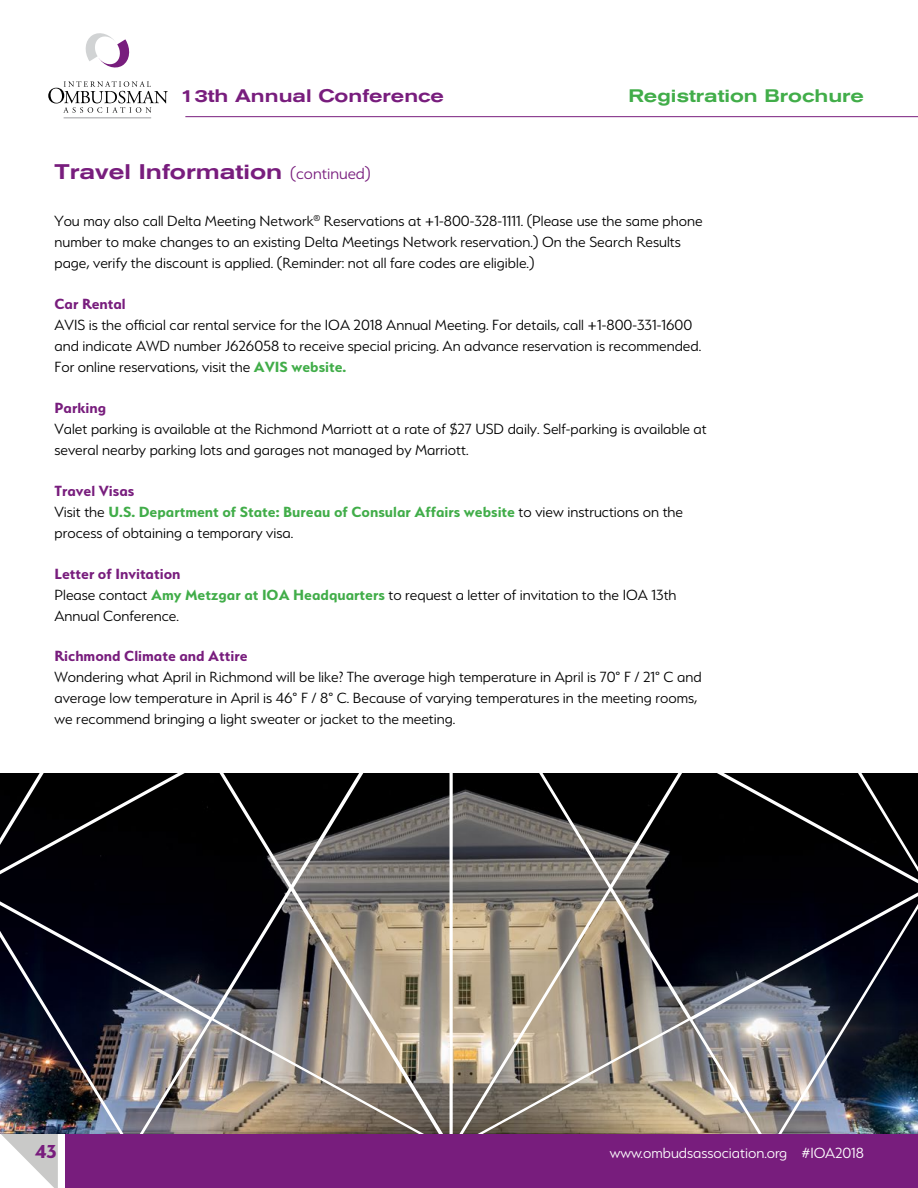
<style>
.page{position:relative;width:918px;height:1188px;background:#fff}
.page>*{position:absolute;margin:0;border:0;box-sizing:border-box;transform-origin:0 0}
.t1{font:500 expanded 21px "Akzidenz Grotesk BE";color:#781d7d}
.t2{font:700 21px "Serenity";color:#781d7d}
.t3{font:500 expanded 18px "Akzidenz Grotesk BE";color:#781d7d}
.t4{font:500 expanded 18px "Akzidenz Grotesk BE";color:#41ad49}
.t5{font:300 16.5px/21px "Serenity";color:#000}
.t6{font:700 16.5px "Serenity";color:#781d7d}
.t7{font:300 16.5px "Serenity";color:#fff}
.s1{font-family:"Serenity";font-weight:300;font-stretch:normal;font-size:18px}
.s2{font-weight:700;color:#41ad49}
.s3{font-weight:700;color:#781d7d}
</style>
<div class="page">
<div style="left:65px;top:1134px;width:853px;height:54px;background:#781d7d"></div>
<svg style="left:1px;top:1134px;width:57px;height:54px"></svg>
<svg style="left:48px;top:81px;width:120px;height:32px"></svg>
<hr style="left:64px;top:118px;width:87px;height:1px;background:#9d9fa2">
<svg style="left:85px;top:33px;width:45px;height:35px"></svg>
<hr style="left:185px;top:116px;width:733px;height:1px;background:#781d7d">
<img style="left:0;top:773px;width:918px;height:361px">
<p class="t3" style="left:181px;top:84px;width:265px">13th Annual Conference</p>
<p class="t4" style="left:628px;top:84px;width:237px">Registration Brochure</p>
<p class="t1" style="left:54px;top:158px;width:318px">Travel Information <span class="s1">(continued)</span></p>
<p class="t5" style="left:54px;top:211px;width:650px">You may also call Delta Meeting Network<sup>®</sup> Reservations at +1-800-328-1111. (Please use the same phone number to make changes to an existing Delta Meetings Network reservation.) On the Search Results page, verify the discount is applied. (Reminder: not all fare codes are eligible.)</p>
<p class="t6" style="left:54px;top:295px;width:73px">Car Rental</p>
<p class="t5" style="left:54px;top:314px;width:648px">AVIS is the official car rental service for the IOA 2018 Annual Meeting. For details, call +1-800-331-1600 and indicate AWD number J626058 to receive special pricing. An advance reservation is recommended.<br>For online reservations, visit the <span class="s2">AVIS website.</span></p>
<p class="t6" style="left:54px;top:399px;width:53px">Parking</p>
<p class="t5" style="left:54px;top:418px;width:654px">Valet parking is available at the Richmond Marriott at a rate of $27 USD daily. Self-parking is available at several nearby parking lots and garages not managed by Marriott.</p>
<p class="t5" style="left:54px;top:480px;width:630px"><span class="s3">Travel Visas<br></span>Visit the <span class="s2">U.S. Department of State: Bureau of Consular Affairs website</span> to view instructions on the process of obtaining a temporary visa.</p>
<p class="t5" style="left:54px;top:563px;width:624px"><span class="s3">Letter of Invitation<br></span>Please contact <span class="s2">Amy Metzgar at IOA Headquarters</span> to request a letter of invitation to the IOA 13th<br>Annual Conference.</p>
<p class="t6" style="left:54px;top:647px;width:195px">Richmond Climate and Attire</p>
<p class="t5" style="left:54px;top:667px;width:649px">Wondering what April in Richmond will be like? The average high temperature in April is 70° F / 21° C and average low temperature in April is 46° F / 8° C. Because of varying temperatures in the meeting rooms, we recommend bringing a light sweater or jacket to the meeting.</p>
<p class="t2" style="left:35px;top:1139px;width:23px">43</p>
<p class="t7" style="left:610px;top:1144px;width:256px">www.ombudsassociation.org #IOA2018</p>
</div>
